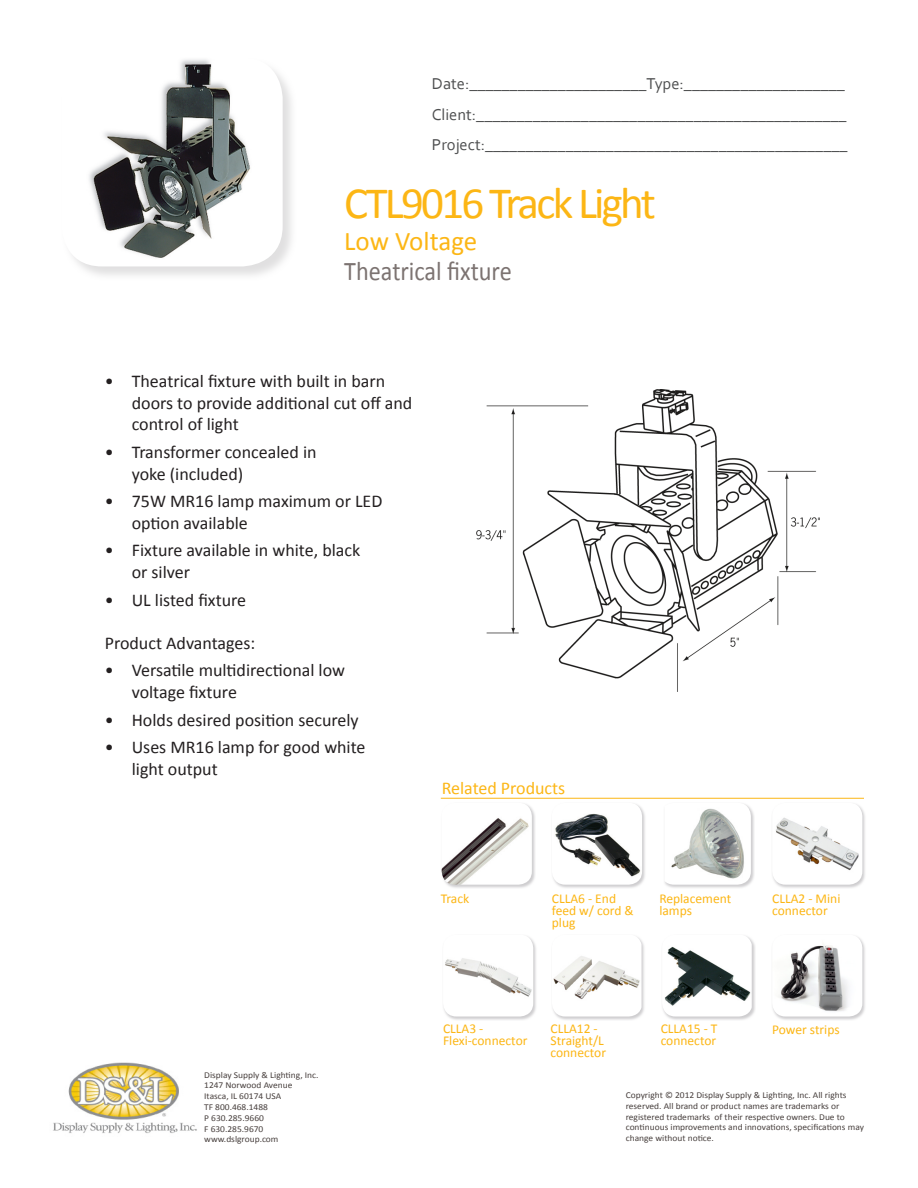
<style>
.page{position:relative;width:918px;height:1188px;background:#fff}
.page>*{position:absolute;margin:0;border:0;box-sizing:border-box;transform-origin:0 0}
.t1{font:45px "Calibri";letter-spacing:-.06em;color:#fcb615}
.t2{font:27px "Calibri";color:#7c7371;scale:.9 1}
.t3{font:27px "Calibri";color:#fcb615}
.t4{font:18px/21.6px "Calibri";color:#231f20}
.t5{font:18px "Calibri";color:#fcb615}
.t6{font:16.5px "Corbel";color:#4e4f50}
.t7{font:13.5px/12px "Calibri";color:#fcb615}
.t8{font:9px/10.8px "Calibri";color:#48403e;scale:1.05 1}
</style>
<div class="page">
<img style="left:477px;top:389px;width:343px;height:302px">
<img style="left:53px;top:1062px;width:144px;height:71px">
<div style="left:61px;top:58px;width:236px;height:223px;background:#cac9ca;opacity:.57"></div>
<img style="left:62px;top:58px;width:221px;height:208px">
<svg style="left:441px;top:809px;width:94px;height:79px"></svg>
<img style="left:442px;top:804px;width:90px;height:81px">
<svg style="left:558px;top:809px;width:87px;height:79px"></svg>
<img style="left:553px;top:804px;width:89px;height:81px">
<svg style="left:449px;top:941px;width:87px;height:79px"></svg>
<img style="left:444px;top:936px;width:89px;height:81px">
<svg style="left:666px;top:809px;width:88px;height:79px"></svg>
<img style="left:664px;top:804px;width:87px;height:81px">
<svg style="left:778px;top:809px;width:87px;height:79px"></svg>
<img style="left:772px;top:804px;width:90px;height:81px">
<hr style="left:441px;top:798px;width:423px;height:1px;background:#fcb615">
<svg style="left:558px;top:942px;width:86px;height:78px"></svg>
<img style="left:553px;top:936px;width:89px;height:81px">
<svg style="left:778px;top:941px;width:87px;height:79px"></svg>
<img style="left:772px;top:936px;width:90px;height:81px">
<svg style="left:668px;top:940px;width:87px;height:80px"></svg>
<img style="left:662px;top:936px;width:90px;height:81px">
<p class="t6" style="left:432px;top:73px;width:415px">Date:______________________Type:____________________</p>
<p class="t6" style="left:432px;top:104px;width:416px">Client:______________________________________________</p>
<p class="t6" style="left:432px;top:134px;width:417px">Project:_____________________________________________</p>
<p class="t1" style="left:344px;top:175px;width:313px">CTL9016 Track Light</p>
<p class="t3" style="left:344px;top:224px;width:135px">Low Voltage</p>
<p class="t2" style="left:344px;top:254px;width:188px">Theatrical fixture</p>
<p class="t4" style="left:132px;top:370px;width:282px;text-indent:-27px">• Theatrical fixture with built in barn doors to provide additional cut off and control of light</p>
<p class="t4" style="left:132px;top:441px;width:186px;text-indent:-27px">• Transformer concealed in yoke (included)</p>
<p class="t4" style="left:132px;top:490px;width:252px;text-indent:-27px">• 75W MR16 lamp maximum or LED option available</p>
<p class="t4" style="left:132px;top:540px;width:230px;text-indent:-27px">• Fixture available in white, black or silver</p>
<p class="t4" style="left:105px;top:589px;width:143px">• UL listed fixture</p>
<p class="t4" style="left:105px;top:632px;width:152px">Product Advantages:</p>
<p class="t4" style="left:132px;top:660px;width:215px;text-indent:-27px">• Versatile multidirectional low voltage fixture</p>
<p class="t4" style="left:105px;top:709px;width:256px">• Holds desired position securely</p>
<p class="t4" style="left:132px;top:736px;width:235px;text-indent:-27px">• Uses MR16 lamp for good white light output</p>
<p class="t5" style="left:442px;top:776px;width:125px">Related Products</p>
<p class="t8" style="left:204px;top:1069px;width:110px">Display Supply &amp; Lighting, Inc.</p>
<p class="t8" style="left:204px;top:1080px;width:86px">1247 Norwood Avenue</p>
<p class="t8" style="left:204px;top:1091px;width:75px">Itasca, IL 60174 USA</p>
<p class="t8" style="left:204px;top:1102px;width:62px">TF 800.468.1488</p>
<p class="t8" style="left:204px;top:1112px;width:58px">P 630.285.9660</p>
<p class="t8" style="left:204px;top:1123px;width:58px">F 630.285.9670</p>
<p class="t8" style="left:204px;top:1134px;width:72px">www.dslgroup.com</p>
<p class="t7" style="left:441px;top:892px;width:30px">Track</p>
<p class="t7" style="left:552px;top:892px;width:83px">CLLA6 - End feed w/ cord &amp; plug</p>
<p class="t7" style="left:659px;top:892px;width:73px">Replacement lamps</p>
<p class="t7" style="left:772px;top:892px;width:70px">CLLA2 - Mini connector</p>
<p class="t7" style="left:443px;top:1023px;width:42px">CLLA3 -</p>
<p class="t7" style="left:443px;top:1035px;width:86px">Flexi-connector</p>
<p class="t7" style="left:551px;top:1023px;width:55px">CLLA12 -<br>Straight/L</p>
<p class="t7" style="left:551px;top:1047px;width:57px">connector</p>
<p class="t7" style="left:661px;top:1023px;width:58px">CLLA15 - T</p>
<p class="t7" style="left:772px;top:1024px;width:69px">Power strips</p>
<p class="t7" style="left:661px;top:1035px;width:57px">connector</p>
<p class="t8" style="left:626px;top:1090px;width:228px">Copyright © 2012 Display Supply &amp; Lighting, Inc. All rights reserved. All brand or product names are trademarks or registered trademarks of their respective owners. Due to continuous improvements and innovations, specifications may change without notice.</p>
</div>
